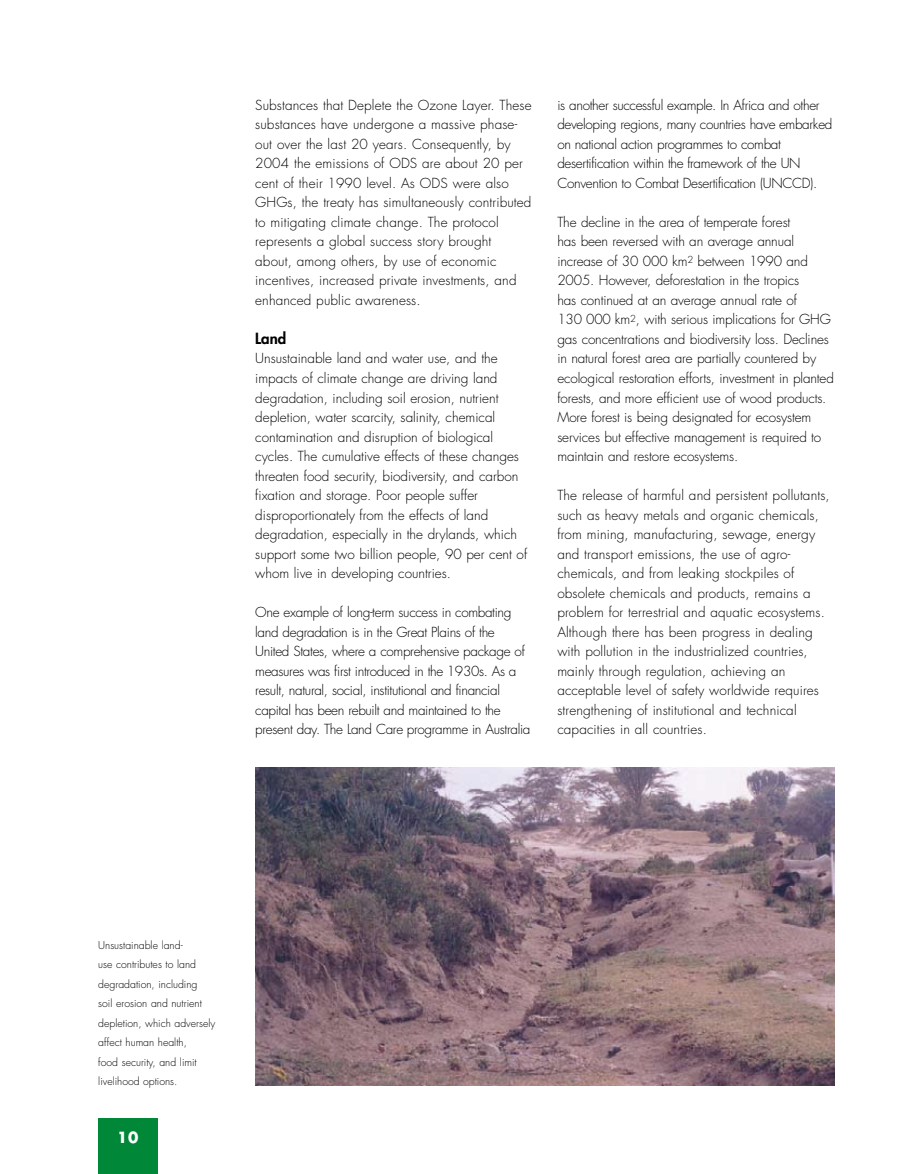
<style>
.page{position:relative;width:919px;height:1174px;background:#fff}
.page>*{position:absolute;margin:0;border:0;box-sizing:border-box;transform-origin:0 0}
.t1{font:800 15px "Futura";color:#000}
.t2{font:700 15px "Futura";color:#fff}
.t3{font:300 13.5px/19.5px "Futura";color:#000}
.t4{font:300 13.5px/19.5px "Futura";letter-spacing:-.025em;color:#000}
.t5{font:300 10.5px/19.5px "Futura";color:#000}
</style>
<div class="page">
<div style="left:98px;top:1118px;width:60px;height:56px;background:#008738"></div>
<img style="left:255px;top:767px;width:579px;height:318px">
<p class="t3" style="left:255px;top:95px;width:278px">Substances that Deplete the Ozone Layer. These substances have undergone a massive phase&shy;out over the last 20 years. Consequently, by 2004 the emissions of ODS are about 20 per cent of their 1990 level. As ODS were also GHGs, the treaty has simultaneously contributed to mitigating climate change. The protocol represents a global success story brought<br>about, among others, by use of economic incentives, increased private investments, and enhanced public awareness.</p>
<p class="t1" style="left:255px;top:328px;width:33px">Land</p>
<p class="t3" style="left:255px;top:349px;width:273px">Unsustainable land and water use, and the impacts of climate change are driving land degradation, including soil erosion, nutrient depletion, water scarcity, salinity, chemical contamination and disruption of biological cycles. The cumulative effects of these changes threaten food security, biodiversity, and carbon fixation and storage. Poor people suffer disproportionately from the effects of land degradation, especially in the drylands, which support some two billion people, 90 per cent of whom live in developing countries.</p>
<p class="t4" style="left:255px;top:602px;width:277px">One example of long-term success in combating land degradation is in the Great Plains of the United States, where a comprehensive package of measures was first introduced in the 1930s. As a result, natural, social, institutional and financial capital has been rebuilt and maintained to the present day. The Land Care programme in Australia</p>
<p class="t4" style="left:557px;top:95px;width:276px">is another successful example. In Africa and other developing regions, many countries have embarked on national action programmes to combat desertification within the framework of the UN Convention to Combat Desertification (UNCCD).</p>
<p class="t3" style="left:557px;top:212px;width:278px">The decline in the area of temperate forest<br>has been reversed with an average annual increase of 30 000 km<sup>2</sup> between 1990 and 2005. However, deforestation in the tropics<br>has continued at an average annual rate of<br>130 000 km<sup>2</sup>, with serious implications for GHG gas concentrations and biodiversity loss. Declines in natural forest area are partially countered by ecological restoration efforts, investment in planted forests, and more efficient use of wood products.<br>More forest is being designated for ecosystem services but effective management is required to maintain and restore ecosystems.</p>
<p class="t3" style="left:557px;top:485px;width:274px">The release of harmful and persistent pollutants, such as heavy metals and organic chemicals, from mining, manufacturing, sewage, energy and transport emissions, the use of agro&shy;chemicals, and from leaking stockpiles of obsolete chemicals and products, remains a problem for terrestrial and aquatic ecosystems.<br>Although there has been progress in dealing with pollution in the industrialized countries, mainly through regulation, achieving an acceptable level of safety worldwide requires strengthening of institutional and technical capacities in all countries.</p>
<p class="t5" style="left:98px;top:935px;width:118px">Unsustainable land-<br>use contributes to land degradation, including<br>soil erosion and nutrient depletion, which adversely affect human health,<br>food security, and limit livelihood options.</p>
<p class="t2" style="left:117px;top:1127px;width:23px">10</p>
</div>
